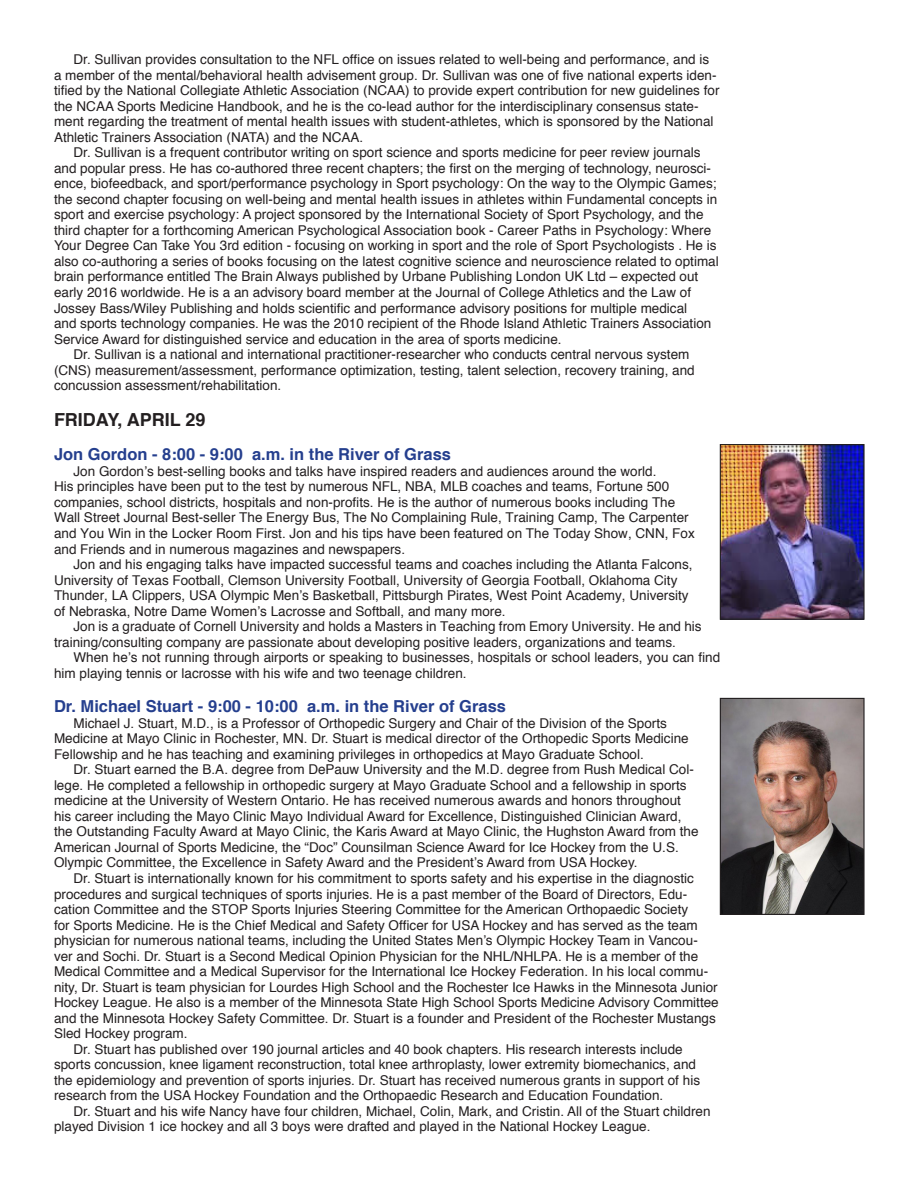
<style>
.page{position:relative;width:918px;height:1188px;background:#fff}
.page>*{position:absolute;margin:0;border:0;box-sizing:border-box;transform-origin:0 0}
.t1{font:700 18px "Helvetica";color:#231f20}
.t2{font:700 16.5px "Helvetica";color:#253f8e}
.t3{font:13.5px/15.6px "Helvetica";color:#231f20}
</style>
<div class="page">
<img style="left:722px;top:446px;width:141px;height:172px">
<div style="left:720px;top:444px;width:145px;height:176px;border:1px solid #231f20"></div>
<img style="left:722px;top:700px;width:141px;height:213px">
<div style="left:720px;top:698px;width:145px;height:217px;border:1px solid #231f20"></div>
<p class="t3" style="left:54px;top:52px;width:667px;text-indent:19px">Dr. Sullivan provides consultation to the NFL office on issues related to well-being and performance, and is a member of the mental/behavioral health advisement group. Dr. Sullivan was one of five national experts iden&shy;tified by the National Collegiate Athletic Association (NCAA) to provide expert contribution for new guidelines for the NCAA Sports Medicine Handbook, and he is the co-lead author for the interdisciplinary consensus state&shy;ment regarding the treatment of mental health issues with student-athletes, which is sponsored by the National Athletic Trainers Association (NATA) and the NCAA.</p>
<p class="t3" style="left:54px;top:145px;width:666px;text-indent:19px">Dr. Sullivan is a frequent contributor writing on sport science and sports medicine for peer review journals and popular press. He has co-authored three recent chapters; the first on the merging of technology, neurosci&shy;ence, biofeedback, and sport/performance psychology in Sport psychology: On the way to the Olympic Games; the second chapter focusing on well-being and mental health issues in athletes within Fundamental concepts in sport and exercise psychology: A project sponsored by the International Society of Sport Psychology, and the third chapter for a forthcoming American Psychological Association book - Career Paths in Psychology: Where Your Degree Can Take You 3rd edition - focusing on working in sport and the role of Sport Psychologists . He is also co-authoring a series of books focusing on the latest cognitive science and neuroscience related to optimal brain performance entitled The Brain Always published by Urbane Publishing London UK Ltd – expected out early 2016 worldwide. He is a an advisory board member at the Journal of College Athletics and the Law of Jossey Bass/Wiley Publishing and holds scientific and performance advisory positions for multiple medical<br>and sports technology companies. He was the 2010 recipient of the Rhode Island Athletic Trainers Association Service Award for distinguished service and education in the area of sports medicine.</p>
<p class="t3" style="left:54px;top:347px;width:642px;text-indent:19px">Dr. Sullivan is a national and international practitioner-researcher who conducts central nervous system (CNS) measurement/assessment, performance optimization, testing, talent selection, recovery training, and concussion assessment/rehabilitation.</p>
<p class="t1" style="left:54px;top:406px;width:153px">FRIDAY, APRIL 29</p>
<p class="t2" style="left:54px;top:441px;width:399px">Jon Gordon - 8:00 - 9:00 a.m. in the River of Grass</p>
<p class="t3" style="left:54px;top:464px;width:642px;text-indent:19px">Jon Gordon’s best-selling books and talks have inspired readers and audiences around the world.<br>His principles have been put to the test by numerous NFL, NBA, MLB coaches and teams, Fortune 500 companies, school districts, hospitals and non-profits. He is the author of numerous books including The Wall Street Journal Best-seller The Energy Bus, The No Complaining Rule, Training Camp, The Carpenter and You Win in the Locker Room First. Jon and his tips have been featured on The Today Show, CNN, Fox and Friends and in numerous magazines and newspapers.</p>
<p class="t3" style="left:54px;top:557px;width:640px;text-indent:19px">Jon and his engaging talks have impacted successful teams and coaches including the Atlanta Falcons, University of Texas Football, Clemson University Football, University of Georgia Football, Oklahoma City Thunder, LA Clippers, USA Olympic Men’s Basketball, Pittsburgh Pirates, West Point Academy, University of Nebraska, Notre Dame Women’s Lacrosse and Softball, and many more.</p>
<p class="t3" style="left:54px;top:619px;width:649px;text-indent:19px">Jon is a graduate of Cornell University and holds a Masters in Teaching from Emory University. He and his training/consulting company are passionate about developing positive leaders, organizations and teams.</p>
<p class="t3" style="left:54px;top:650px;width:668px;text-indent:19px">When he’s not running through airports or speaking to businesses, hospitals or school leaders, you can find him playing tennis or lacrosse with his wife and two teenage children.</p>
<p class="t2" style="left:54px;top:693px;width:454px">Dr. Michael Stuart - 9:00 - 10:00 a.m. in the River of Grass</p>
<p class="t3" style="left:54px;top:716px;width:636px;text-indent:19px">Michael J. Stuart, M.D., is a Professor of Orthopedic Surgery and Chair of the Division of the Sports<br>Medicine at Mayo Clinic in Rochester, MN. Dr. Stuart is medical director of the Orthopedic Sports Medicine<br>Fellowship and he has teaching and examining privileges in orthopedics at Mayo Graduate School.</p>
<p class="t3" style="left:54px;top:762px;width:646px;text-indent:19px">Dr. Stuart earned the B.A. degree from DePauw University and the M.D. degree from Rush Medical Col&shy;lege. He completed a fellowship in orthopedic surgery at Mayo Graduate School and a fellowship in sports medicine at the University of Western Ontario. He has received numerous awards and honors throughout his career including the Mayo Clinic Mayo Individual Award for Excellence, Distinguished Clinician Award, the Outstanding Faculty Award at Mayo Clinic, the Karis Award at Mayo Clinic, the Hughston Award from the American Journal of Sports Medicine, the “Doc” Counsilman Science Award for Ice Hockey from the U.S.<br>Olympic Committee, the Excellence in Safety Award and the President’s Award from USA Hockey.</p>
<p class="t3" style="left:54px;top:871px;width:666px;text-indent:19px">Dr. Stuart is internationally known for his commitment to sports safety and his expertise in the diagnostic procedures and surgical techniques of sports injuries. He is a past member of the Board of Directors, Edu&shy;cation Committee and the STOP Sports Injuries Steering Committee for the American Orthopaedic Society<br>for Sports Medicine. He is the Chief Medical and Safety Officer for USA Hockey and has served as the team physician for numerous national teams, including the United States Men’s Olympic Hockey Team in Vancou&shy;ver and Sochi. Dr. Stuart is a Second Medical Opinion Physician for the NHL/NHLPA. He is a member of the Medical Committee and a Medical Supervisor for the International Ice Hockey Federation. In his local commu&shy;nity, Dr. Stuart is team physician for Lourdes High School and the Rochester Ice Hawks in the Minnesota Junior Hockey League. He also is a member of the Minnesota State High School Sports Medicine Advisory Committee and the Minnesota Hockey Safety Committee. Dr. Stuart is a founder and President of the Rochester Mustangs Sled Hockey program.</p>
<p class="t3" style="left:54px;top:1042px;width:648px;text-indent:19px">Dr. Stuart has published over 190 journal articles and 40 book chapters. His research interests include sports concussion, knee ligament reconstruction, total knee arthroplasty, lower extremity biomechanics, and the epidemiology and prevention of sports injuries. Dr. Stuart has received numerous grants in support of his research from the USA Hockey Foundation and the Orthopaedic Research and Education Foundation.</p>
<p class="t3" style="left:54px;top:1104px;width:658px;text-indent:19px">Dr. Stuart and his wife Nancy have four children, Michael, Colin, Mark, and Cristin. All of the Stuart children played Division 1 ice hockey and all 3 boys were drafted and played in the National Hockey League.</p>
</div>
